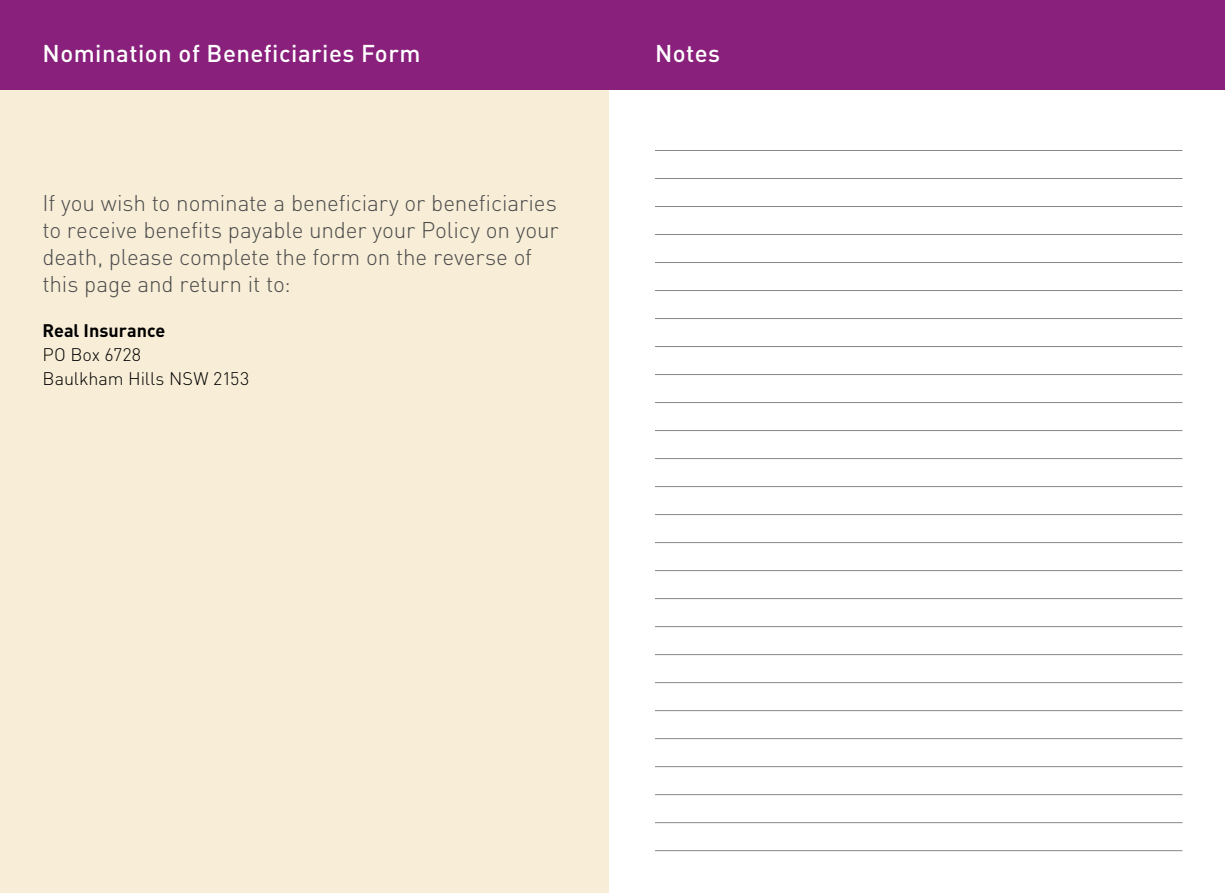
<style>
.page{position:relative;width:1225px;height:893px;background:#fff}
.page>*{position:absolute;margin:0;border:0;box-sizing:border-box;transform-origin:0 0}
.t1{font:500 24px "DIN";letter-spacing:.02em;color:#fff}
.t2{font:300 22.5px/27px "DIN";letter-spacing:-.005em;color:#4a4b4b}
.t3{font:300 18px/24px "DIN";color:#000}
.t4{font:700 18px "DIN";color:#000}
</style>
<div class="page">
<div style="left:0;top:0;width:608px;height:893px;background:#f8edd7"></div>
<div style="left:0;top:0;width:608px;height:90px;background:#89207c"></div>
<div style="left:608px;top:0;width:617px;height:90px;background:#89207c"></div>
<hr style="left:655px;top:150px;width:527px;height:1px;background:#868787">
<hr style="left:655px;top:178px;width:527px;height:1px;background:#868787">
<hr style="left:655px;top:206px;width:527px;height:1px;background:#868787">
<hr style="left:655px;top:234px;width:527px;height:1px;background:#868787">
<hr style="left:655px;top:262px;width:527px;height:1px;background:#868787">
<hr style="left:655px;top:290px;width:527px;height:1px;background:#868787">
<hr style="left:655px;top:318px;width:527px;height:1px;background:#868787">
<hr style="left:655px;top:346px;width:527px;height:1px;background:#868787">
<hr style="left:655px;top:374px;width:527px;height:1px;background:#868787">
<hr style="left:655px;top:402px;width:527px;height:1px;background:#868787">
<hr style="left:655px;top:430px;width:527px;height:1px;background:#868787">
<hr style="left:655px;top:458px;width:527px;height:1px;background:#868787">
<hr style="left:655px;top:486px;width:527px;height:1px;background:#868787">
<hr style="left:655px;top:514px;width:527px;height:1px;background:#868787">
<hr style="left:655px;top:542px;width:527px;height:1px;background:#868787">
<hr style="left:655px;top:570px;width:527px;height:1px;background:#868787">
<hr style="left:655px;top:598px;width:527px;height:1px;background:#868787">
<hr style="left:655px;top:626px;width:527px;height:1px;background:#868787">
<hr style="left:655px;top:654px;width:527px;height:1px;background:#868787">
<hr style="left:655px;top:682px;width:527px;height:1px;background:#868787">
<hr style="left:655px;top:710px;width:527px;height:1px;background:#868787">
<hr style="left:655px;top:738px;width:527px;height:1px;background:#868787">
<hr style="left:655px;top:766px;width:527px;height:1px;background:#868787">
<hr style="left:655px;top:794px;width:527px;height:1px;background:#868787">
<hr style="left:655px;top:822px;width:527px;height:1px;background:#868787">
<hr style="left:655px;top:850px;width:527px;height:1px;background:#868787">
<p class="t1" style="left:43px;top:38px;width:379px">Nomination of Beneficiaries Form</p>
<p class="t2" style="left:43px;top:189px;width:517px">If you wish to nominate a beneficiary or beneficiaries to receive benefits payable under your Policy on your death, please complete the form on the reverse of this page and return it to:</p>
<p class="t4" style="left:43px;top:319px;width:124px">Real Insurance</p>
<p class="t3" style="left:43px;top:342px;width:208px">PO Box 6728<br>Baulkham Hills NSW 2153</p>
<p class="t1" style="left:655px;top:38px;width:67px">Notes</p>
</div>
